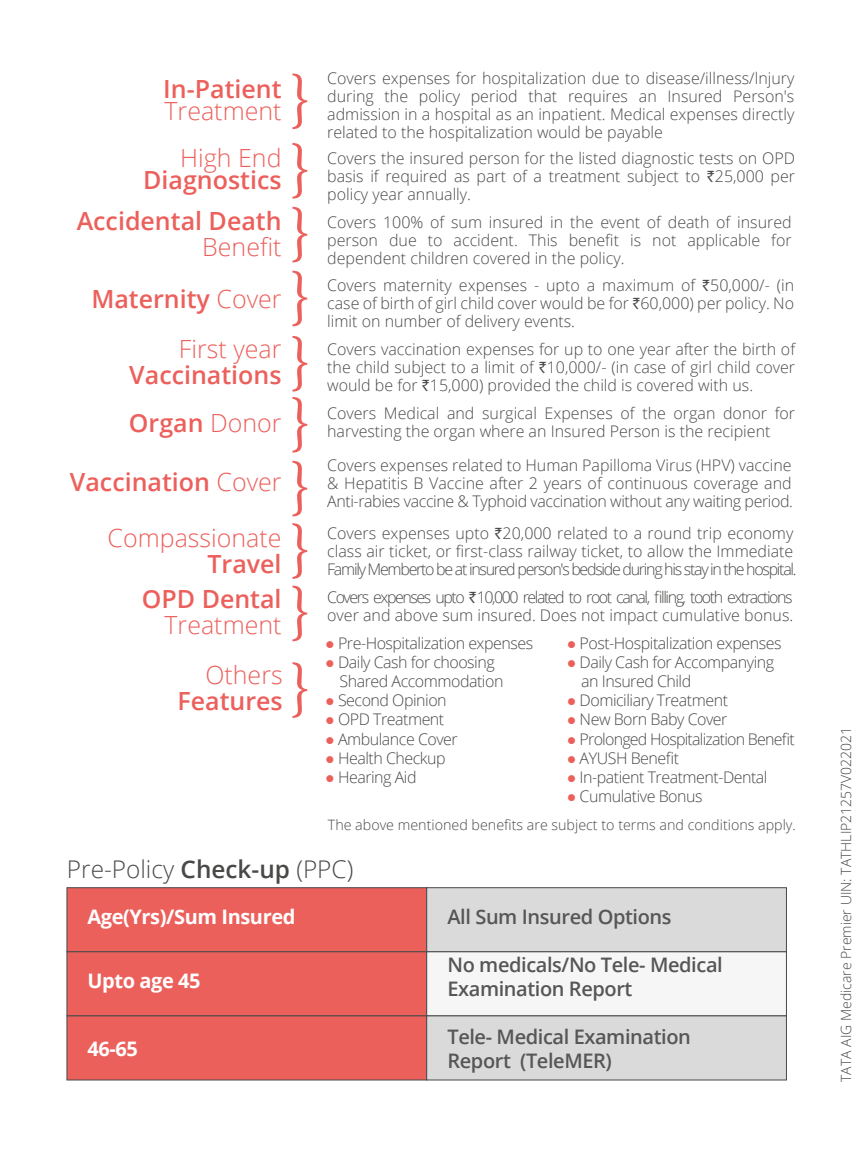
<style>
.page{position:relative;width:864px;height:1152px;background:#fff}
.page>*{position:absolute;margin:0;border:0;box-sizing:border-box;transform-origin:0 0}
.t1{font:600 25px/40.6px "Open Sans";color:#ec605c;text-align:right}
.t2{font:300 25px/47.4px "Open Sans";color:#ec605c;text-align:right}
.t3{font:300 24.4px "Open Sans";color:#494948}
.t4{font:600 20px/24px "Open Sans";letter-spacing:-.02em;color:#565656}
.t5{font:700 20px "Open Sans";letter-spacing:-.02em;color:#fff}
.t6{font:300 16px/18px "Open Sans";color:#494948;text-align:justify}
.t7{font:300 16px/19.2px "Open Sans";letter-spacing:-.03em;color:#494948}
.t8{font:300 16px/18px "Open Sans";letter-spacing:-.09em;color:#494948}
.t9{font:300 16px "Open Sans";letter-spacing:-.05em;color:#494948}
.t10{font:300 14.2px "Open Sans";color:#494948}
.t11{font:300 14px "Open Sans";color:#494948}
.s1{font-weight:600}
.s2{font-weight:300}
.s3{font-family:"Rupee";font-weight:400}
.s4{color:#ec605c}
</style>
<div class="page">
<div style="left:66px;top:887px;width:361px;height:65px;background:#ec605c;border:1px solid #494948"></div>
<div style="left:426px;top:887px;width:361px;height:65px;background:#dadada;border:1px solid #494948"></div>
<div style="left:66px;top:951px;width:361px;height:65px;background:#ec605c;border:1px solid #494948"></div>
<div style="left:426px;top:951px;width:361px;height:65px;background:#f6f6f6;border:1px solid #494948"></div>
<div style="left:66px;top:1015px;width:361px;height:65px;background:#ec605c;border:1px solid #494948"></div>
<div style="left:426px;top:1015px;width:361px;height:65px;background:#dadada;border:1px solid #494948"></div>
<svg style="left:292px;top:73px;width:15px;height:56px"></svg>
<svg style="left:292px;top:143px;width:15px;height:56px"></svg>
<svg style="left:292px;top:207px;width:15px;height:55px"></svg>
<svg style="left:292px;top:271px;width:15px;height:55px"></svg>
<svg style="left:292px;top:336px;width:15px;height:117px"></svg>
<svg style="left:292px;top:461px;width:15px;height:55px"></svg>
<svg style="left:292px;top:523px;width:15px;height:56px"></svg>
<svg style="left:292px;top:586px;width:15px;height:55px"></svg>
<svg style="left:292px;top:662px;width:15px;height:56px"></svg>
<h1 class="t1" style="left:163px;top:68px;width:120px">In-Patient</h1>
<h1 class="t2" style="left:165px;top:86px;width:119px">Treatment<br>High End</h1>
<h1 class="t1" style="left:77px;top:159px;width:206px">Diagnostics<br>Accidental Death</h1>
<h1 class="t2" style="left:91px;top:220px;width:192px;line-height:52.4px">Benefit<br><span class="s1">Maternity</span> Cover</h1>
<h1 class="t2" style="left:179px;top:325px;width:104px">First year</h1>
<h1 class="t1" style="left:129px;top:350px;width:154px;line-height:48px;text-align:left">Vaccinations<br>Organ <span class="s2">Donor</span></h1>
<h1 class="t1" style="left:70px;top:462px;width:213px">Vaccination <span class="s2">Cover</span></h1>
<h1 class="t2" style="left:108px;top:513px;width:176px">Compassionate</h1>
<h1 class="t1" style="left:142px;top:546px;width:141px;line-height:35px">Travel<br>OPD Dental</h1>
<h1 class="t2" style="left:165px;top:599px;width:120px;line-height:50.4px">Treatment<br>Others</h1>
<h1 class="t1" style="left:177px;top:680px;width:107px">Features</h1>
<p class="t6" style="left:327px;top:69px;width:469px">Covers expenses for hospitalization due to disease/illness/lnjury during the policy period that requires an Insured Person's admission in a hospital as an inpatient. Medical expenses directly related to the hospitalization would be payable</p>
<p class="t6" style="left:327px;top:149px;width:469px">Covers the insured person for the listed diagnostic tests on OPD basis if required as part of a treatment subject to <span class="s3">`</span>25,000 per policy year annually.</p>
<p class="t6" style="left:327px;top:213px;width:466px">Covers 100% of sum insured in the event of death of insured person due to accident. This benefit is not applicable for dependent children covered in the policy.</p>
<p class="t6" style="left:327px;top:275px;width:469px">Covers maternity expenses - upto a maximum of <span class="s3">`</span>50,000/- (in case of birth of girl child cover would be for <span class="s3">`</span>60,000) per policy. No limit on number of delivery events.</p>
<p class="t6" style="left:327px;top:340px;width:469px">Covers vaccination expenses for up to one year after the birth of the child subject to a limit of <span class="s3">`</span>10,000/- (in case of girl child cover would be for <span class="s3">`</span>15,000) provided the child is covered with us.</p>
<p class="t6" style="left:327px;top:403px;width:469px">Covers Medical and surgical Expenses of the organ donor for harvesting the organ where an Insured Person is the recipient</p>
<p class="t6" style="left:327px;top:456px;width:467px">Covers expenses related to Human Papilloma Virus (HPV) vaccine &amp; Hepatitis B Vaccine after 2 years of continuous coverage and Anti-rabies vaccine &amp; Typhoid vaccination without any waiting period.</p>
<p class="t6" style="left:327px;top:524px;width:471px;text-align:left">Covers expenses upto <span class="s3">`</span>20,000 related to a round trip economy class air ticket, or first-class railway ticket, to allow the Immediate<br>Family Memberto be at insured person's bedside during his stay in the hospital.</p>
<p class="t8" style="left:327px;top:588px;width:468px">Covers expenses upto <span class="s3">`</span>10,000 related to root canal, filling, tooth extractions over and above sum insured. Does not impact cumulative bonus.</p>
<p class="t7" style="left:325px;top:633px;width:209px"><span class="s4">●</span> Pre-Hospitalization expenses</p>
<p class="t7" style="left:340px;top:652px;width:165px;text-indent:-14px"><span class="s4">●</span> Daily Cash for choosing<br>Shared Accommodation</p>
<p class="t7" style="left:325px;top:690px;width:123px"><span class="s4">●</span> Second Opinion</p>
<p class="t7" style="left:325px;top:710px;width:120px"><span class="s4">●</span> OPD Treatment</p>
<p class="t7" style="left:325px;top:729px;width:134px"><span class="s4">●</span> Ambulance Cover</p>
<p class="t7" style="left:325px;top:748px;width:122px"><span class="s4">●</span> Health Checkup</p>
<p class="t7" style="left:325px;top:767px;width:93px"><span class="s4">●</span> Hearing Aid</p>
<p class="t7" style="left:567px;top:633px;width:216px"><span class="s4">●</span> Post-Hospitalization expenses</p>
<p class="t7" style="left:581px;top:652px;width:195px;text-indent:-14px"><span class="s4">●</span> Daily Cash for Accompanying an Insured Child</p>
<p class="t7" style="left:567px;top:690px;width:163px"><span class="s4">●</span> Domiciliary Treatment</p>
<p class="t7" style="left:567px;top:710px;width:162px"><span class="s4">●</span> New Born Baby Cover</p>
<p class="t9" style="left:567px;top:728px;width:229px"><span class="s4">●</span> Prolonged Hospitalization Benefit</p>
<p class="t7" style="left:567px;top:748px;width:114px"><span class="s4">●</span> AYUSH Benefit</p>
<p class="t7" style="left:567px;top:767px;width:202px"><span class="s4">●</span> In-patient Treatment-Dental</p>
<p class="t7" style="left:567px;top:786px;width:137px"><span class="s4">●</span> Cumulative Bonus</p>
<p class="t10" style="left:328px;top:816px;width:470px">The above mentioned benefits are subject to terms and conditions apply.</p>
<h2 class="t3" style="left:67px;top:852px;width:288px">Pre-Policy <span class="s1">Check-up</span> (PPC)</h2>
<p class="t5" style="left:87px;top:902px;width:210px">Age(Yrs)/Sum Insured</p>
<p class="t4" style="left:447px;top:904px;width:226px">All Sum Insured Options</p>
<p class="t5" style="left:87px;top:966px;width:115px">Upto age 45</p>
<p class="t5" style="left:87px;top:1034px;width:52px">46-65</p>
<p class="t4" style="left:447px;top:952px;width:277px">No medicals/No Tele- Medical<br>Examination Report</p>
<p class="t4" style="left:447px;top:1024px;width:245px">Tele- Medical Examination<br>Report (TeleMER)</p>
<p class="t11" style="left:836px;top:1082px;width:357px;rotate:-90deg">TATA AIG Medicare Premier UIN: TATHLIP21257V022021</p>
</div>
